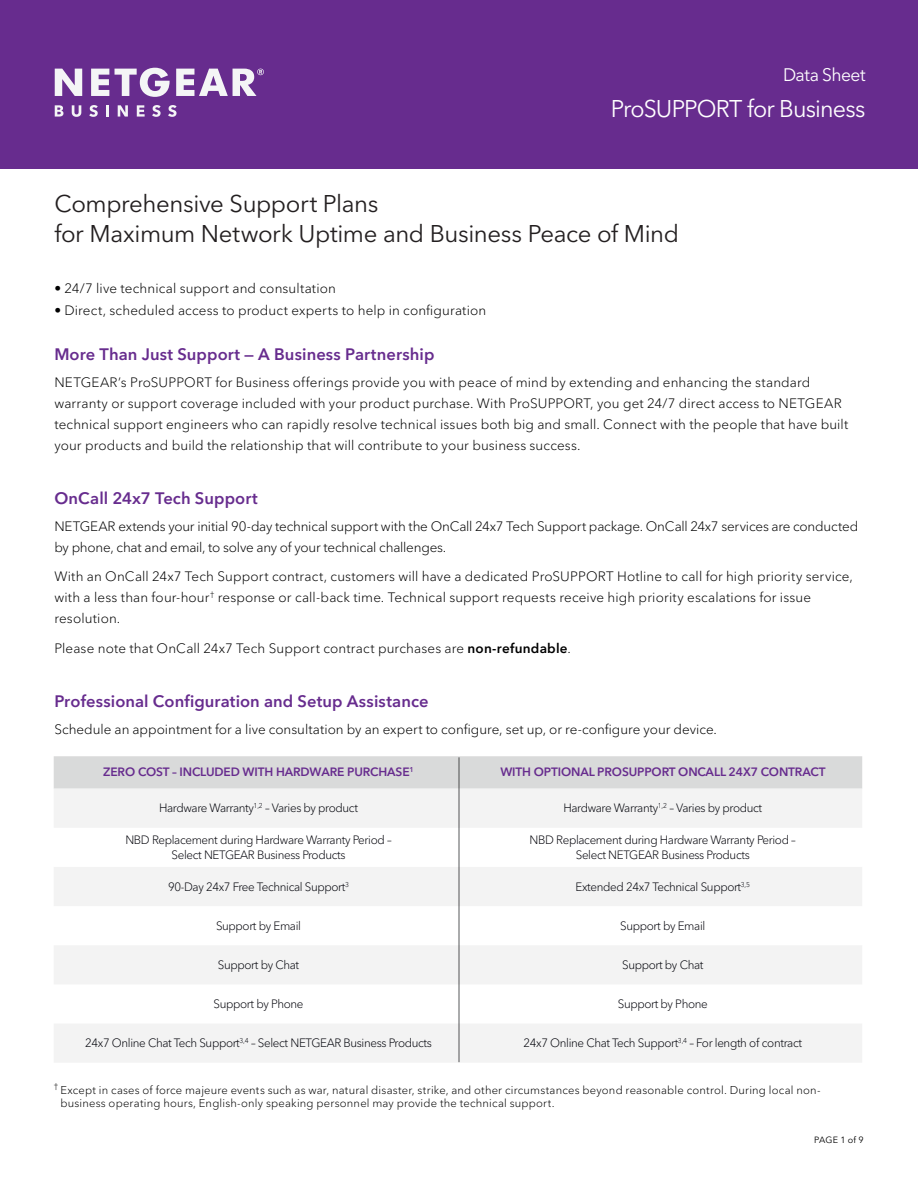
<style>
.page{position:relative;width:918px;height:1188px;background:#fff}
.page>*{position:absolute;margin:0;border:0;box-sizing:border-box;transform-origin:0 0}
.t1{font:24px/30px "Avenir Next LT Pro";letter-spacing:-.015em;color:#231f20}
.t2{font:24px "Avenir Next LT Pro";letter-spacing:-.035em;color:#fff}
.t3{font:18px "Avenir Next LT Pro";letter-spacing:-.03em;color:#fff}
.t4{font:600 16.5px "Avenir Next LT Pro";letter-spacing:.005em;color:#672c8e}
.t5{font:300 13.5px/21px "Avenir Next LT Pro";letter-spacing:.01em;color:#000001}
.t6{font:300 13.5px/21px "Avenir Next LT Pro";letter-spacing:-.015em;color:#000001}
.t7{font:300 12px/15px "Avenir Next LT Pro";letter-spacing:-.03em;color:#000108;text-align:center}
.t8{font:600 12px "Avenir Next LT Pro";letter-spacing:-.01em;color:#672c8e}
.t9{font:300 11.25px/13.5px "Avenir Next LT Pro";letter-spacing:.015em;color:#000001}
.t10{font:9px "Avenir Next LT Pro";letter-spacing:.015em;color:#000001}
.s1{font-weight:600}
</style>
<div class="page">
<div style="left:0;top:0;width:918px;height:169px;background:#672c8e"></div>
<svg style="left:55px;top:105px;width:8px;height:12px"></svg>
<svg style="left:72px;top:105px;width:9px;height:12px"></svg>
<svg style="left:89px;top:105px;width:9px;height:12px"></svg>
<svg style="left:106px;top:105px;width:3px;height:12px"></svg>
<svg style="left:118px;top:105px;width:10px;height:12px"></svg>
<svg style="left:137px;top:105px;width:8px;height:12px"></svg>
<svg style="left:152px;top:105px;width:9px;height:12px"></svg>
<svg style="left:168px;top:105px;width:9px;height:12px"></svg>
<svg style="left:176px;top:69px;width:88px;height:27px"></svg>
<svg style="left:115px;top:68px;width:55px;height:29px"></svg>
<svg style="left:91px;top:69px;width:18px;height:27px"></svg>
<svg style="left:55px;top:69px;width:27px;height:27px"></svg>
<div style="left:54px;top:756px;width:808px;height:33px;background:#d9dada"></div>
<svg style="left:54px;top:789px;width:808px;height:195px;fill:#f3f3f3"></svg>
<div style="left:54px;top:1024px;width:808px;height:39px;background:#f3f3f3"></div>
<hr style="left:459px;top:757px;width:1px;height:305px;background:#57585a">
<h2 class="t3" style="left:783px;top:64px;width:84px">Data Sheet</h2>
<h1 class="t2" style="left:611px;top:94px;width:256px">ProSupport for Business</h1>
<h1 class="t1" style="left:54px;top:188px;width:626px">Comprehensive Support Plans<br>for Maximum Network Uptime and Business Peace of Mind</h1>
<p class="t5" style="left:54px;top:277px;width:283px">• 24/7 live technical support and consultation</p>
<p class="t5" style="left:54px;top:300px;width:433px">• Direct, scheduled access to product experts to help in configuration</p>
<p class="t4" style="left:54px;top:344px;width:382px">More Than Just Support — A Business Partnership</p>
<p class="t5" style="left:54px;top:372px;width:796px">NETGEAR’s ProSUPPORT for Business offerings provide you with peace of mind by extending and enhancing the standard warranty or support coverage included with your product purchase. With ProSUPPORT, you get 24/7 direct access to NETGEAR technical support engineers who can rapidly resolve technical issues both big and small. Connect with the people that have built your products and build the relationship that will contribute to your business success.</p>
<p class="t4" style="left:54px;top:488px;width:205px">OnCall 24x7 Tech Support</p>
<p class="t6" style="left:54px;top:516px;width:805px">NETGEAR extends your initial 90-day technical support with the OnCall 24x7 Tech Support package. OnCall 24x7 services are conducted by phone, chat and email, to solve any of your technical challenges.</p>
<p class="t5" style="left:54px;top:565px;width:800px">With an OnCall 24x7 Tech Support contract, customers will have a dedicated ProSUPPORT Hotline to call for high priority service, with a less than four-hour<sup>†</sup> response or call-back time. Technical support requests receive high priority escalations for issue resolution.</p>
<p class="t5" style="left:54px;top:637px;width:518px">Please note that OnCall 24x7 Tech Support contract purchases are <span class="s1">non-refundable</span>.</p>
<p class="t4" style="left:54px;top:691px;width:376px">Professional Configuration and Setup Assistance</p>
<p class="t5" style="left:54px;top:718px;width:664px">Schedule an appointment for a live consultation by an expert to configure, set up, or re-configure your device.</p>
<p class="t8" style="left:103px;top:765px;width:52px">Zero Cost</p>
<p class="t8" style="left:172px;top:765px;width:243px">– included with Hardware Purchas e<sup>1</sup></p>
<p class="t8" style="left:500px;top:765px;width:311px">With Optio nal ProSUPPORT OnCall 24x7 Co ntract</p>
<p class="t7" style="left:159px;top:801px;width:200px">Hardware Warranty<sup>1,2</sup> – Varies by product</p>
<p class="t7" style="left:563px;top:801px;width:200px">Hardware Warranty<sup>1,2</sup> – Varies by product</p>
<p class="t7" style="left:125px;top:832px;width:268px">NBD Replacement during Hardware Warranty Period –<br>Select NETGEAR Business Products</p>
<p class="t7" style="left:530px;top:832px;width:268px">NBD Replacement during Hardware Warranty Period –<br>Select NETGEAR Business Products</p>
<p class="t7" style="left:168px;top:879px;width:182px">90-Day 24x7 Free Technical Support<sup>3</sup></p>
<p class="t7" style="left:576px;top:879px;width:176px">Extended 24x7 Technical Support<sup>3,5</sup></p>
<p class="t7" style="left:216px;top:918px;width:87px">Support by Email</p>
<p class="t7" style="left:620px;top:918px;width:87px">Support by Email</p>
<p class="t7" style="left:218px;top:957px;width:83px">Support by Chat</p>
<p class="t7" style="left:622px;top:957px;width:83px">Support by Chat</p>
<p class="t7" style="left:214px;top:996px;width:91px">Support by Phone</p>
<p class="t7" style="left:618px;top:996px;width:91px">Support by Phone</p>
<p class="t7" style="left:85px;top:1035px;width:348px">24x7 Online Chat Tech Support<sup>3,4</sup> – Select NETGEAR Business Products</p>
<p class="t7" style="left:524px;top:1035px;width:280px">24x7 Online Chat Tech Support<sup>3,4</sup> – For length of contract</p>
<p class="t9" style="left:60px;top:1083px;width:762px;text-indent:-7px"><sup>†</sup> Except in cases of force majeure events such as war, natural disaster, strike, and other circumstances beyond reasonable control. During local non&shy;business operating hours, English-only speaking personnel may provide the technical support.</p>
<p class="t10" style="left:814px;top:1134px;width:51px">PAGE 1 of 9</p>
</div>
